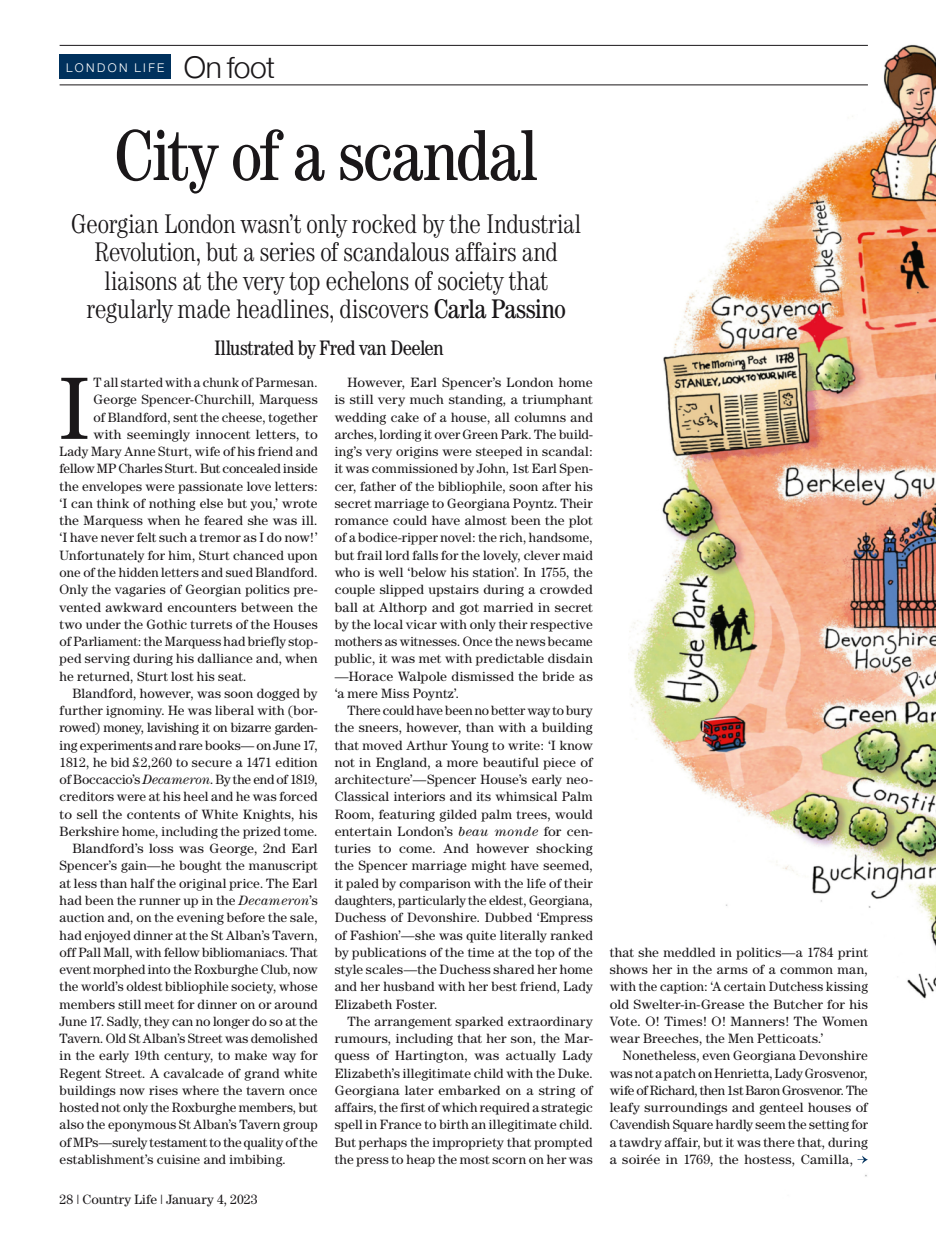
<style>
.page{position:relative;width:936px;height:1234px;background:#fff}
.page>*{position:absolute;margin:0;border:0;box-sizing:border-box;transform-origin:0 0}
.t1{font:88.65px "Century";color:#1a1719}
.t2{font:condensed 72px "Century";letter-spacing:-.025em;color:#1a1719}
.t3{font:300 30px "Helvetica Neue";letter-spacing:-.015em;color:#1a1719}
.t4{font:300 condensed 27px/28.5px "Century";letter-spacing:-.03em;color:#1a1719;text-align:center}
.t5{font:condensed 21px "Century";letter-spacing:-.025em;color:#1a1719}
.t6{font:13.5px/17.2px "Century";letter-spacing:.01em;color:#1a1719;text-align:justify}
.t7{font:13.5px "Century";letter-spacing:-.01em;color:#1a1719}
.t8{font:13.5px "Century";letter-spacing:-.02em;color:#1a1719}
.t9{font:13.5px "Century";letter-spacing:-.015em;color:#1a1719}
.t10{font:300 12px "Helvetica Neue";letter-spacing:.205em;color:#fff}
.s1{font-weight:400}
.s2{font-style:italic}
</style>
<div class="page">
<img style="left:629px;top:44px;width:306px;height:1133px">
<div style="left:60px;top:54px;width:111px;height:25px;background:#00315d"></div>
<hr style="left:60px;top:85px;width:807px;height:1px;background:#1a1719">
<hr style="left:60px;top:45px;width:807px;height:1px;background:#1a1719">
<svg style="left:857px;top:1155px;width:10px;height:8px"></svg>
<p class="t10" style="left:66px;top:58px;width:100px">LONDON LIFE</p>
<h3 class="t3" style="left:184px;top:43px;width:93px">On foot</h3>
<h2 class="t2" style="left:114px;top:113px;width:425px">City of a scandal</h2>
<h3 class="t4" style="left:71px;top:209px;width:512px">Georgian London wasn’t only rocked by the Industrial Revolution, but a series of scandalous affairs and liaisons at the very top echelons of society that regularly made headlines, discovers <span class="s1">Carla Passino</span></h3>
<h3 class="t5" style="left:214px;top:335px;width:231px">Illustrated by Fred van Deelen</h3>
<h1 class="t1" style="left:60px;top:356px;width:31px">I</h1>
<p class="t6" style="left:94px;top:373px;width:225px">T all started with a chunk of Parmesan.</p>
<p class="t6" style="left:335px;top:373px;width:259px;text-indent:13px">However, Earl Spencer’s London home is still very much standing, a triumphant wedding cake of a house, all columns and arches, lording it over Green Park. The build&shy;ing’s very origins were steeped in scandal: it was commissioned by John, 1st Earl Spen&shy;cer, father of the bibliophile, soon after his secret marriage to Georgiana Poyntz. Their romance could have almost been the plot of a bodice-ripper novel: the rich, handsome, but frail lord falls for the lovely, clever maid who is well ‘below his station’. In 1755, the couple slipped upstairs during a crowded ball at Althorp and got married in secret by the local vicar with only their respective mothers as witnesses. Once the news became public, it was met with predictable disdain —Horace Walpole dismissed the bride as ‘a mere Miss Poyntz’.</p>
<p class="t6" style="left:335px;top:701px;width:259px;text-indent:13px">There could have been no better way to bury the sneers, however, than with a building that moved Arthur Young to write: ‘I know not in England, a more beautiful piece of architecture’—Spencer House’s early neo-Classical interiors and its whimsical Palm Room, featuring gilded palm trees, would entertain London’s <span class="s2">beau monde</span> for cen&shy;turies to come. And however shocking the Spencer marriage might have seemed, it paled by comparison with the life of their daughters, particularly the eldest, Georgiana, Duchess of Devonshire. Dubbed ‘Empress of Fashion’—she was quite literally ranked by publications of the time at the top of the style scales—the Duchess shared her home and her husband with her best friend, Lady Elizabeth Foster.</p>
<p class="t6" style="left:335px;top:1012px;width:259px;text-indent:13px">The arrangement sparked extraordinary rumours, including that her son, the Mar&shy;quess of Hartington, was actually Lady Elizabeth’s illegitimate child with the Duke.<br>Georgiana later embarked on a string of affairs, the first of which required a strategic spell in France to birth an illegitimate child.<br>But perhaps the impropriety that prompted the press to heap the most scorn on her was</p>
<p class="t6" style="left:94px;top:391px;width:225px">George Spencer-Churchill, Marquess</p>
<p class="t6" style="left:94px;top:408px;width:225px">of Blandford, sent the cheese, together</p>
<p class="t6" style="left:94px;top:425px;width:225px">with seemingly innocent letters, to</p>
<p class="t6" style="left:60px;top:442px;width:259px">Lady Mary Anne Sturt, wife of his friend and</p>
<p class="t7" style="left:60px;top:461px;width:259px">fellow MP Charles Sturt. But concealed inside</p>
<p class="t6" style="left:60px;top:477px;width:259px">the envelopes were passionate love letters:</p>
<p class="t6" style="left:60px;top:494px;width:259px">‘I can think of nothing else but you,’ wrote</p>
<p class="t6" style="left:60px;top:511px;width:259px">the Marquess when he feared she was ill.</p>
<p class="t6" style="left:60px;top:529px;width:259px">‘I have never felt such a tremor as I do now!’</p>
<p class="t6" style="left:60px;top:546px;width:259px">Unfortunately for him, Sturt chanced upon</p>
<p class="t6" style="left:60px;top:563px;width:259px">one of the hidden letters and sued Blandford.</p>
<p class="t6" style="left:60px;top:580px;width:259px">Only the vagaries of Georgian politics pre-</p>
<p class="t6" style="left:60px;top:598px;width:259px">vented awkward encounters between the</p>
<p class="t6" style="left:60px;top:615px;width:259px">two under the Gothic turrets of the Houses</p>
<p class="t6" style="left:60px;top:632px;width:259px">of Parliament: the Marquess had briefly stop-</p>
<p class="t6" style="left:60px;top:649px;width:259px">ped serving during his dalliance and, when</p>
<p class="t6" style="left:60px;top:667px;width:188px">he returned, Sturt lost his seat.</p>
<p class="t6" style="left:72px;top:684px;width:247px">Blandford, however, was soon dogged by</p>
<p class="t6" style="left:60px;top:701px;width:259px">further ignominy. He was liberal with (bor-</p>
<p class="t8" style="left:60px;top:719px;width:259px">rowed) money, lavishing it on bizarre garden-</p>
<p class="t7" style="left:60px;top:737px;width:259px">ing experiments and rare books— on June 17,</p>
<p class="t6" style="left:60px;top:753px;width:259px">1812, he bid £2,260 to secure a 1471 edition</p>
<p class="t9" style="left:60px;top:771px;width:259px">of Boccaccio’s <span class="s2">Decameron</span>. By the end of 1819,</p>
<p class="t6" style="left:60px;top:787px;width:259px">creditors were at his heel and he was forced</p>
<p class="t6" style="left:60px;top:805px;width:259px">to sell the contents of White Knights, his</p>
<p class="t6" style="left:60px;top:822px;width:259px">Berkshire home, including the prized tome.</p>
<p class="t6" style="left:72px;top:839px;width:247px">Blandford’s loss was George, 2nd Earl</p>
<p class="t6" style="left:60px;top:856px;width:259px">Spencer’s gain—he bought the manuscript</p>
<p class="t6" style="left:60px;top:874px;width:259px">at less than half the original price. The Earl</p>
<p class="t6" style="left:60px;top:891px;width:259px">had been the runner up in the <span class="s2">Decameron</span>’s</p>
<p class="t6" style="left:60px;top:908px;width:259px">auction and, on the evening before the sale,</p>
<p class="t6" style="left:60px;top:925px;width:259px">had enjoyed dinner at the St Alban’s Tavern,</p>
<p class="t6" style="left:60px;top:943px;width:259px">off Pall Mall, with fellow bibliomaniacs. That</p>
<p class="t6" style="left:60px;top:960px;width:259px">event morphed into the Roxburghe Club, now</p>
<p class="t6" style="left:60px;top:977px;width:259px">the world’s oldest bibliophile society, whose</p>
<p class="t6" style="left:60px;top:994px;width:259px">members still meet for dinner on or around</p>
<p class="t6" style="left:60px;top:1012px;width:260px">June 17. Sadly, they can no longer do so at the</p>
<p class="t6" style="left:60px;top:1029px;width:259px">Tavern. Old St Alban’s Street was demolished</p>
<p class="t6" style="left:60px;top:1046px;width:259px">in the early 19th century, to make way for</p>
<p class="t6" style="left:60px;top:1063px;width:259px">Regent Street. A cavalcade of grand white</p>
<p class="t6" style="left:60px;top:1081px;width:259px">buildings now rises where the tavern once</p>
<p class="t6" style="left:60px;top:1098px;width:259px">hosted not only the Roxburghe members, but</p>
<p class="t6" style="left:60px;top:1115px;width:259px">also the eponymous St Alban’s Tavern group</p>
<p class="t6" style="left:60px;top:1132px;width:259px">of MPs—surely testament to the quality of the</p>
<p class="t6" style="left:60px;top:1150px;width:228px">establishment’s cuisine and imbibing.</p>
<p class="t6" style="left:60px;top:1190px;width:199px">28 | Country Life | January 4, 2023</p>
<p class="t6" style="left:609px;top:943px;width:259px">that she meddled in politics—a 1784 print shows her in the arms of a common man, with the caption: ‘A certain Dutchess kissing old Swelter-in-Grease the Butcher for his Vote. O! Times! O! Manners! The Women wear Breeches, the Men Petticoats.’</p>
<p class="t6" style="left:609px;top:1046px;width:259px;text-indent:13px">Nonetheless, even Georgiana Devonshire was not a patch on Henrietta, Lady Grosvenor, wife of Richard, then 1st Baron Grosvenor. The leafy surroundings and genteel houses of Cavendish Square hardly seem the setting for a tawdry affair, but it was there that, during a soirée in 1769, the hostess, Camilla,</p>
</div>
